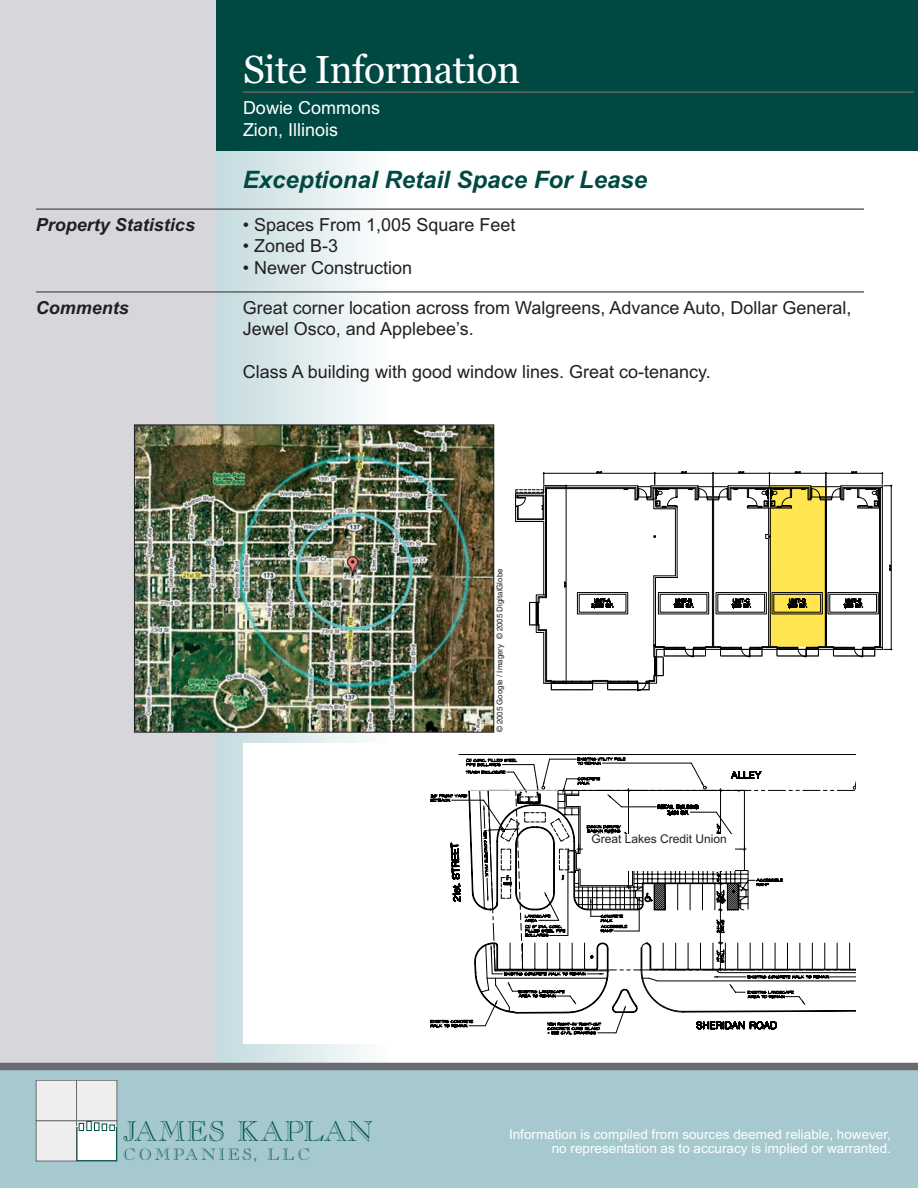
<style>
.page{position:relative;width:918px;height:1188px;background:#fff}
.page>*{position:absolute;margin:0;border:0;box-sizing:border-box;transform-origin:0 0}
.t1{font:39px "Georgia";letter-spacing:-.015em;color:#fff}
.t2{font:28.2px "Caslon Open Face";letter-spacing:.015em;color:#005444}
.t3{font:italic 700 24px "Arial";color:#004842}
.t4{font:18px/21.6px "Arial";color:#231f20}
.t5{font:italic 700 18px "Arial";color:#231f20}
.t6{font:18px/21.6px "Arial";color:#fff}
.t7{font:16.05px "Caslon Open Face";letter-spacing:.17em;color:#005444}
.t8{font:13.5px/14.2px "Arial";color:#fff;text-align:right}
.t9{font:12px "Arial";color:#231f20}
.t10{font:7.95px "Helvetica";color:#231f20}
</style>
<div class="page">
<svg style="left:216px;top:151px;width:175px;height:912px"></svg>
<div style="left:0;top:0;width:918px;height:151px;background:#004842"></div>
<div style="left:0;top:0;width:216px;height:1188px;background:#d7d7db"></div>
<hr style="left:243px;top:91px;width:671px;height:2px;background:#656362">
<hr style="left:36px;top:208px;width:828px;height:2px;background:#656362">
<hr style="left:36px;top:291px;width:828px;height:2px;background:#656362">
<div style="left:243px;top:744px;width:612px;height:300px;background:#fff"></div>
<svg style="left:430px;top:754px;width:426px;height:281px"></svg>
<svg style="left:469px;top:790px;width:386px;height:138px"></svg>
<div style="left:0;top:1066px;width:918px;height:122px;background:#a5c9cf"></div>
<svg style="left:78px;top:1122px;width:37px;height:4px"></svg>
<div style="left:36px;top:1121px;width:41px;height:40px;background:#eeeeef"></div>
<div style="left:36px;top:1120px;width:41px;height:41px;border:1px solid #69696c"></div>
<div style="left:77px;top:1080px;width:40px;height:41px;background:#eeeeef"></div>
<div style="left:76px;top:1080px;width:41px;height:41px;border:1px solid #69696c"></div>
<div style="left:36px;top:1080px;width:41px;height:41px;background:#eeeeef"></div>
<div style="left:36px;top:1080px;width:41px;height:41px;border:1px solid #69696c"></div>
<div style="left:77px;top:1127px;width:40px;height:34px;background:#fff"></div>
<div style="left:77px;top:1126px;width:40px;height:35px;border:1px solid #005444"></div>
<hr style="left:77px;top:1126px;width:40px;height:1px;background:#eeeeef">
<div style="left:79px;top:1123px;width:5px;height:8px;background:#fff"></div>
<div style="left:79px;top:1123px;width:5px;height:8px;border:1px solid #005444"></div>
<hr style="left:87px;top:1121px;width:4px;height:10px;background:#fff">
<div style="left:87px;top:1121px;width:5px;height:10px;border:1px solid #005444"></div>
<div style="left:94px;top:1123px;width:5px;height:8px;border:1px solid #005444"></div>
<svg style="left:95px;top:1123px;width:20px;height:8px"></svg>
<div style="left:0;top:1063px;width:918px;height:7px;background:#696b73"></div>
<div style="left:791px;top:1027px;width:31px;height:20px;background:#fff"></div>
<svg style="left:515px;top:471px;width:377px;height:221px"></svg>
<div style="left:848px;top:685px;width:43px;height:22px;background:#fff"></div>
<img style="left:136px;top:427px;width:356px;height:304px">
<div style="left:134px;top:425px;width:360px;height:308px;border:1px solid #231f20"></div>
<div style="left:584px;top:834px;width:151px;height:37px;background:#fff"></div>
<h1 class="t1" style="left:243px;top:47px;width:279px">Site Information</h1>
<p class="t6" style="left:243px;top:97px;width:139px">Dowie Commons<br>Zion, Illinois</p>
<h3 class="t3" style="left:243px;top:166px;width:406px">Exceptional Retail Space For Lease</h3>
<p class="t5" style="left:36px;top:214px;width:161px">Property Statistics</p>
<p class="t4" style="left:243px;top:214px;width:274px">• Spaces From 1,005 Square Feet</p>
<p class="t4" style="left:243px;top:235px;width:97px">• Zoned B-3</p>
<p class="t4" style="left:243px;top:257px;width:171px">• Newer Construction</p>
<p class="t5" style="left:36px;top:297px;width:95px">Comments</p>
<p class="t4" style="left:243px;top:297px;width:610px">Great corner location across from Walgreens, Advance Auto, Dollar General,<br>Jewel Osco, and Applebee’s.</p>
<p class="t4" style="left:243px;top:361px;width:469px">Class A building with good window lines. Great co-tenancy.</p>
<h2 class="t2" style="left:123px;top:1121px;width:252px">JAMES KAPLAN</h2>
<p class="t7" style="left:123px;top:1149px;width:189px">COMPANIES, LLC</p>
<p class="t10" style="left:497px;top:732px;width:165px;rotate:-90deg">© 2005 Google / Imagery © 2005 DigitalGlobe</p>
<p class="t9" style="left:591px;top:832px;width:137px">Great Lakes Credit Union</p>
<p class="t8" style="left:509px;top:1127px;width:383px">Information is compiled from sources deemed reliable, however, no representation as to accuracy is implied or warranted.</p>
</div>
